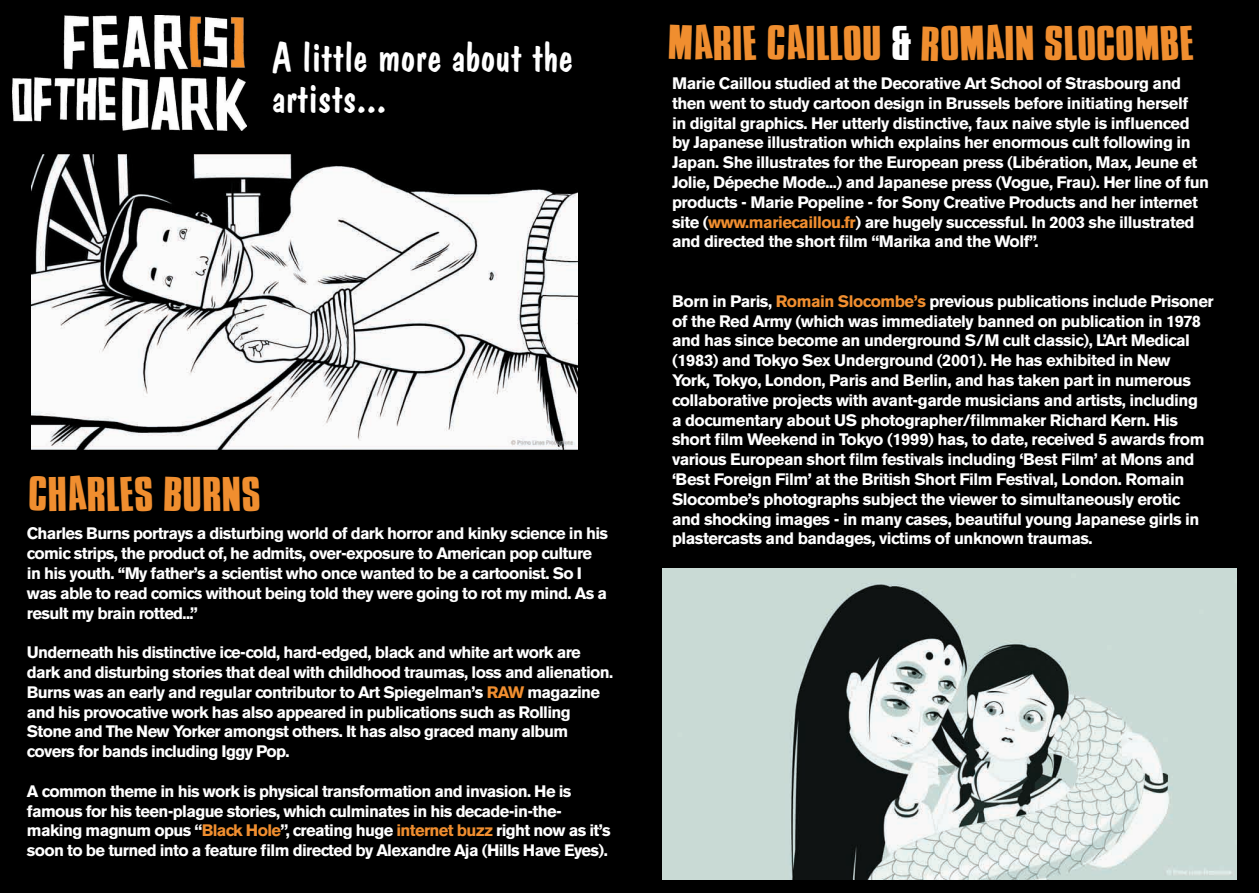
<style>
.page{position:relative;width:1259px;height:893px;background:#000}
.page>*{position:absolute;margin:0;border:0;box-sizing:border-box;transform-origin:0 0}
.t1{font:42px "Cure Wild Mood Swings";color:#f08e2f}
.t2{font:42px/40.5px "Dom Casual BT";color:#fff}
.t3{font:700 16.5px/19.8px "Akzidenz Grotesk BE";letter-spacing:-.03em;color:#fff}
.s1{color:#f08e2f}
.s2{color:#fff}
</style>
<div class="page">
<img style="left:13px;top:16px;width:233px;height:114px">
<img style="left:662px;top:569px;width:574px;height:310px">
<img style="left:31px;top:154px;width:547px;height:296px">
<h1 class="t2" style="left:272px;top:37px;width:302px">A little more about the artists...</h1>
<h1 class="t1" style="left:28px;top:457px;width:234px">CHARLES BURNS</h1>
<p class="t3" style="left:27px;top:524px;width:583px">Charles Burns portrays a disturbing world of dark horror and kinky science in his comic strips, the product of, he admits, over-exposure to American pop culture in his youth. ‘‘My father’s a scientist who once wanted to be a cartoonist. So I was able to read comics without being told they were going to rot my mind. As a result my brain rotted...’’</p>
<p class="t3" style="left:27px;top:643px;width:588px">Underneath his distinctive ice-cold, hard-edged, black and white art work are dark and disturbing stories that deal with childhood traumas, loss and alienation.<br>Burns was an early and regular contributor to Art Spiegelman’s <span class="s1">RAW</span> magazine and his provocative work has also appeared in publications such as Rolling Stone and The New Yorker amongst others. It has also graced many album covers for bands including Iggy Pop.</p>
<p class="t3" style="left:27px;top:781px;width:585px">A common theme in his work is physical transformation and invasion. He is famous for his teen-plague stories, which culminates in his decade-in-the&shy;making magnum opus “<span class="s1">Black Hole</span>”, creating huge <span class="s1">internet buzz</span> right now as it’s soon to be turned into a feature film directed by Alexandre Aja (Hills Have Eyes).</p>
<h1 class="t1" style="left:668px;top:6px;width:528px">MARIE CAILLOU <span class="s2">&amp;</span> ROMAIN SLOCOMBE</h1>
<p class="t3" style="left:672px;top:73px;width:539px">Marie Caillou studied at the Decorative Art School of Strasbourg and then went to study cartoon design in Brussels before initiating herself<br>in digital graphics. Her utterly distinctive, faux naive style is influenced by Japanese illustration which explains her enormous cult following in Japan. She illustrates for the European press (Libération, Max, Jeune et Jolie, Dépeche Mode...) and Japanese press (Vogue, Frau). Her line of fun products - Marie Popeline - for Sony Creative Products and her internet site (<span class="s1">www.mariecaillou.fr</span>) are hugely successful. In 2003 she illustrated and directed the short film “Marika and the Wolf”.</p>
<p class="t3" style="left:672px;top:291px;width:543px">Born in Paris, <span class="s1">Romain Slocombe’s</span> previous publications include Prisoner of the Red Army (which was immediately banned on publication in 1978 and has since become an underground S/M cult classic), L’Art Medical (1983) and Tokyo Sex Underground (2001). He has exhibited in New<br>York, Tokyo, London, Paris and Berlin, and has taken part in numerous collaborative projects with avant-garde musicians and artists, including<br>a documentary about US photographer/filmmaker Richard Kern. His short film Weekend in Tokyo (1999) has, to date, received 5 awards from various European short film festivals including ‘Best Film’ at Mons and ‘Best Foreign Film’ at the British Short Film Festival, London. Romain Slocombe’s photographs subject the viewer to simultaneously erotic<br>and shocking images - in many cases, beautiful young Japanese girls in plastercasts and bandages, victims of unknown traumas.</p>
</div>
